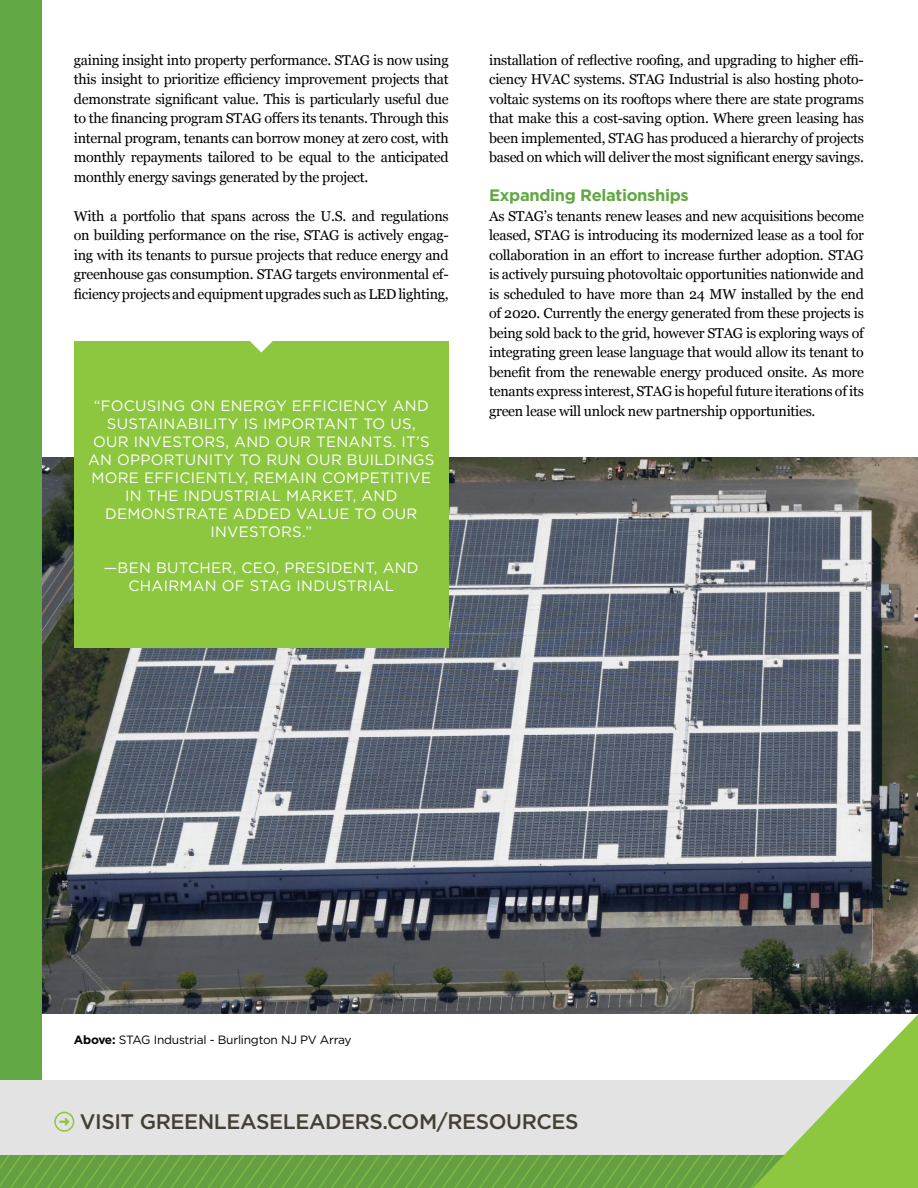
<style>
.page{position:relative;width:918px;height:1188px;background:#fff}
.page>*{position:absolute;margin:0;border:0;box-sizing:border-box;transform-origin:0 0}
.t1{font:500 21px "Gotham";letter-spacing:-.02em;color:#443f35}
.t2{font:700 16.5px "Gotham";letter-spacing:-.02em;color:#61a744}
.t3{font:15px/18px "Gotham";letter-spacing:.02em;color:#fff;text-align:center}
.t4{font:14.25px/19.5px "Georgia";letter-spacing:-.02em;color:#000;text-align:justify}
.t5{font:12px "Gotham";letter-spacing:-.02em;color:#000}
.s1{font-weight:700}
</style>
<div class="page">
<img style="left:42px;top:458px;width:876px;height:525px">
<svg style="left:42px;top:983px;width:876px;height:17px;background:#52534a"></svg>
<div style="left:0;top:0;width:42px;height:1080px;background:#61a744"></div>
<div style="left:74px;top:341px;width:375px;height:307px;background:#8dc63f"></div>
<svg style="left:250px;top:341px;width:23px;height:12px"></svg>
<svg style="left:0;top:1000px;width:918px;height:188px"></svg>
<p class="t4" style="left:74px;top:50px;width:376px">gaining insight into property performance. STAG is now using this insight to prioritize efficiency improvement projects that demonstrate significant value. This is particularly useful due to the financing program STAG offers its tenants. Through this internal program, tenants can borrow money at zero cost, with monthly repayments tailored to be equal to the anticipated monthly energy savings generated by the project.</p>
<p class="t4" style="left:74px;top:205px;width:376px">With a portfolio that spans across the U.S. and regulations on building performance on the rise, STAG is actively engag&shy;ing with its tenants to pursue projects that reduce energy and greenhouse gas consumption. STAG targets environmental ef&shy;ficiency projects and equipment upgrades such as LED lighting,</p>
<p class="t3" style="left:88px;top:396px;width:348px">“FOCUSING ON ENERGY EFFICIENCY AND<br>SUSTAINABILITY IS IMPORTANT TO US,<br>OUR INVESTORS, AND OUR TENANTS. IT’S<br>AN OPPORTUNITY TO RUN OUR BUILDINGS<br>MORE EFFICIENTLY, REMAIN COMPETITIVE<br>IN THE INDUSTRIAL MARKET, AND<br>DEMONSTRATE ADDED VALUE TO OUR<br>INVESTORS.”</p>
<p class="t3" style="left:104px;top:558px;width:316px">—BEN BUTCHER, CEO, PRESIDENT, AND<br>CHAIRMAN OF STAG INDUSTRIAL</p>
<p class="t4" style="left:489px;top:49px;width:376px">installation of reflective roofing, and upgrading to higher effi&shy;ciency HVAC systems. STAG Industrial is also hosting photo&shy;voltaic systems on its rooftops where there are state programs that make this a cost-saving option. Where green leasing has been implemented, STAG has produced a hierarchy of projects based on which will deliver the most significant energy savings.</p>
<p class="t2" style="left:489px;top:184px;width:201px">Expanding Relationships</p>
<p class="t4" style="left:489px;top:206px;width:376px">As STAG’s tenants renew leases and new acquisitions become leased, STAG is introducing its modernized lease as a tool for collaboration in an effort to increase further adoption. STAG is actively pursuing photovoltaic opportunities nationwide and is scheduled to have more than 24 MW installed by the end of 2020. Currently the energy generated from these projects is being sold back to the grid, however STAG is exploring ways of integrating green lease language that would allow its tenant to benefit from the renewable energy produced onsite. As more tenants express interest, STAG is hopeful future iterations of its green lease will unlock new partnership opportunities.</p>
<p class="t5" style="left:74px;top:1032px;width:279px"><span class="s1">Above:</span> STAG Industrial - Burlington NJ PV Array</p>
<h1 class="t1" style="left:80px;top:1108px;width:500px">VISIT GREENLEASELEADERS.COM/RESOURCES</h1>
</div>
